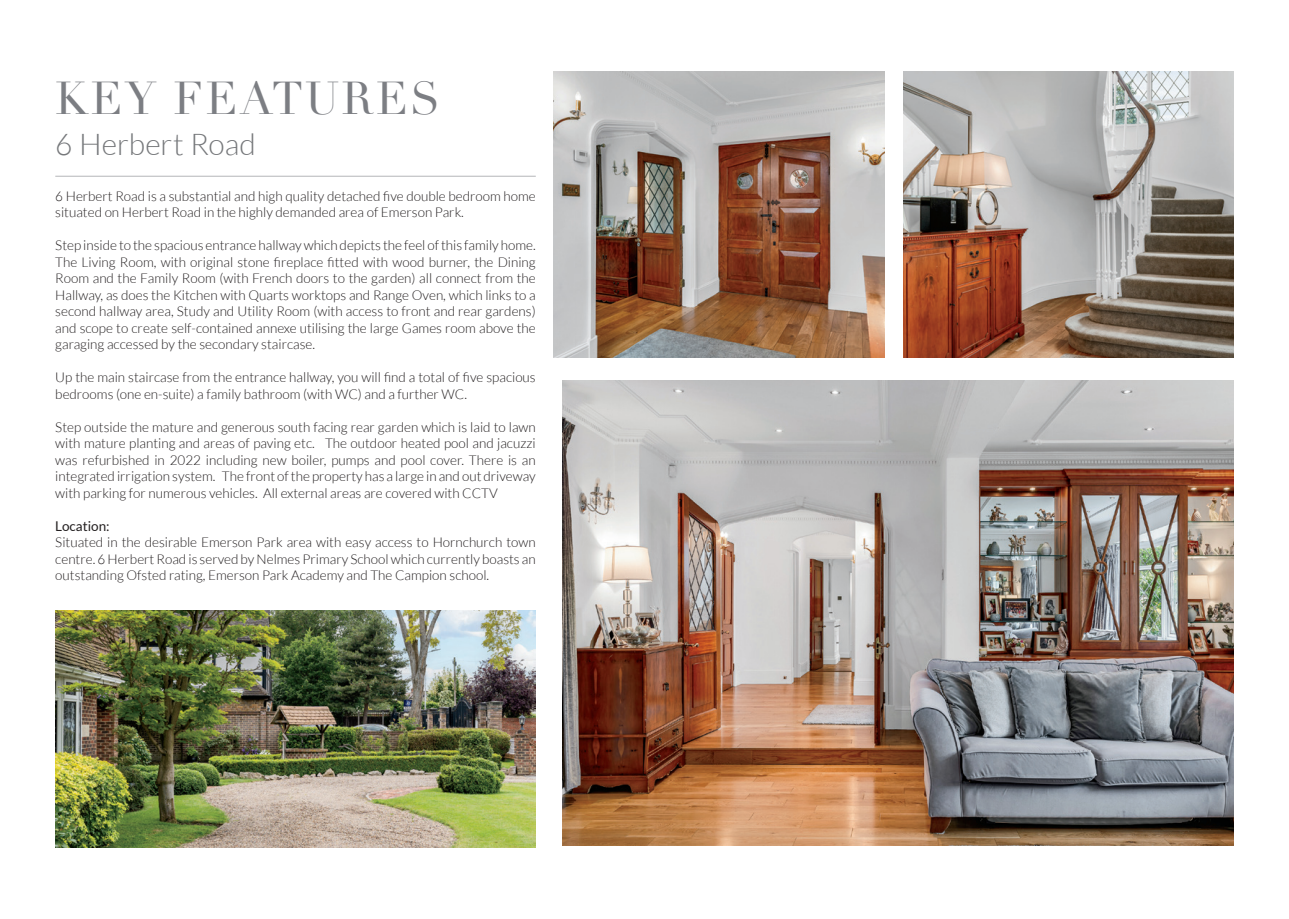
<style>
.page{position:relative;width:1289px;height:919px;background:#fff}
.page>*{position:absolute;margin:0;border:0;box-sizing:border-box;transform-origin:0 0}
.t1{font:45px "Didot";letter-spacing:.05em;color:#7c7e83}
.t2{font:300 30px "Lato";letter-spacing:-.005em;color:#76787b}
.t3{font:300 13.5px/16.5px "Lato";color:#231f20;text-align:justify}
.t4{font:13.5px "Lato";color:#231f20}
</style>
<div class="page">
<hr style="left:55px;top:176px;width:481px;height:1px;background:#b4b5b8">
<img style="left:554px;top:72px;width:330px;height:285px">
<img style="left:903px;top:72px;width:330px;height:285px">
<img style="left:563px;top:380px;width:670px;height:465px">
<img style="left:55px;top:610px;width:481px;height:237px">
<h1 class="t1" style="left:55px;top:72px;width:386px">KEY FEATURES</h1>
<h2 class="t2" style="left:55px;top:128px;width:202px">6 Herbert Road</h2>
<p class="t3" style="left:55px;top:188px;width:482px">6 Herbert Road is a substantial and high quality detached five double bedroom home situated on Herbert Road in the highly demanded area of Emerson Park.</p>
<p class="t3" style="left:55px;top:237px;width:482px">Step inside to the spacious entrance hallway which depicts the feel of this family home.<br>The Living Room, with original stone fireplace fitted with wood burner, the Dining Room and the Family Room (with French doors to the garden) all connect from the Hallway, as does the Kitchen with Quarts worktops and Range Oven, which links to a second hallway area, Study and Utility Room (with access to front and rear gardens) and scope to create self-contained annexe utilising the large Games room above the garaging accessed by the secondary staircase.</p>
<p class="t3" style="left:55px;top:369px;width:482px">Up the main staircase from the entrance hallway, you will find a total of five spacious bedrooms (one en-suite) a family bathroom (with WC) and a further WC.</p>
<p class="t3" style="left:55px;top:419px;width:482px">Step outside the mature and generous south facing rear garden which is laid to lawn with mature planting and areas of paving etc. The outdoor heated pool and jacuzzi was refurbished in 2022 including new boiler, pumps and pool cover. There is an integrated irrigation system. The front of the property has a large in and out driveway with parking for numerous vehicles. All external areas are covered with CCTV</p>
<p class="t4" style="left:55px;top:518px;width:56px">Location:</p>
<p class="t3" style="left:55px;top:534px;width:482px">Situated in the desirable Emerson Park area with easy access to Hornchurch town centre. 6 Herbert Road is served by Nelmes Primary School which currently boasts an outstanding Ofsted rating, Emerson Park Academy and The Campion school.</p>
</div>
